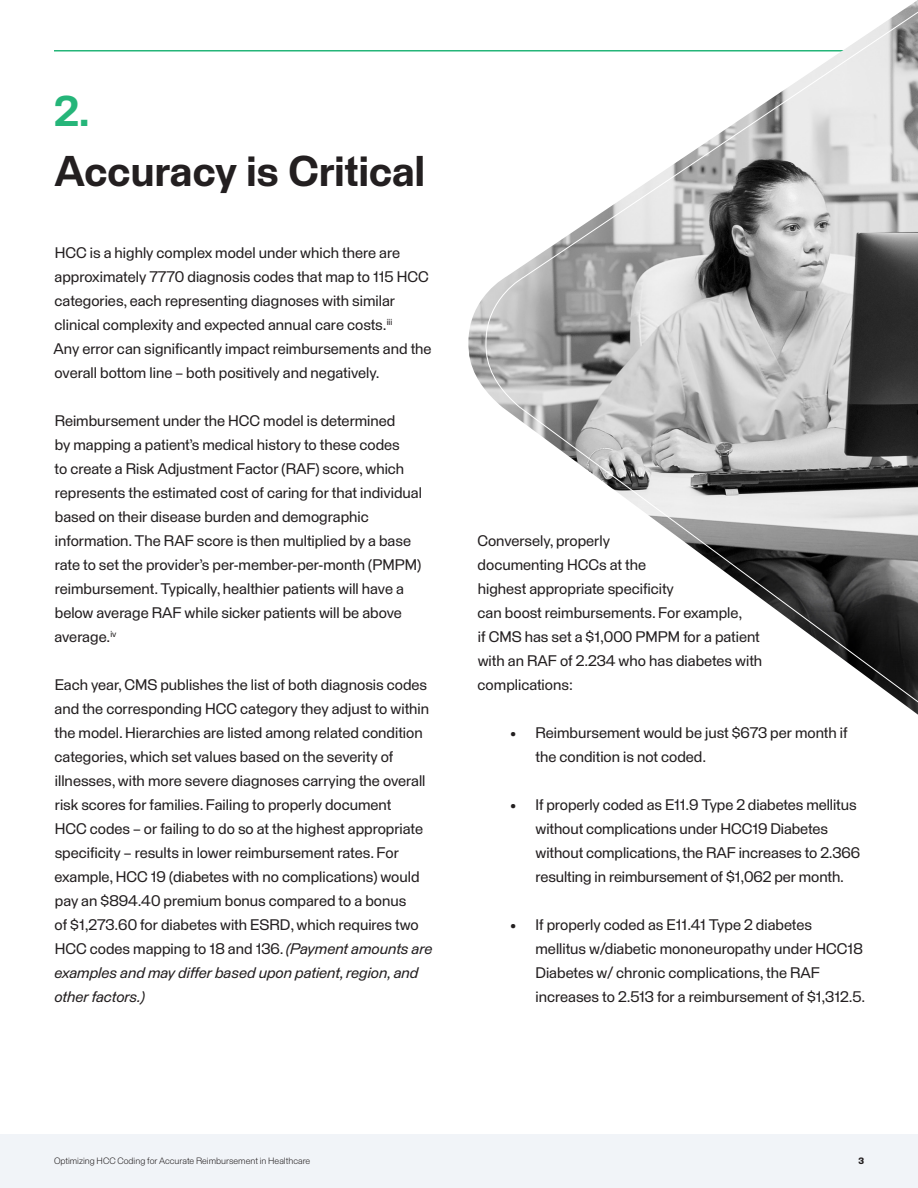
<style>
.page{position:relative;width:918px;height:1188px;background:#fff}
.page>*{position:absolute;margin:0;border:0;box-sizing:border-box;transform-origin:0 0}
.t1{font:600 42px "Staff";letter-spacing:.005em;color:#231f20}
.t2{font:600 42px "Staff";color:#25b579}
.Body_Copy{font:15px/24px "Staff";color:#231f20}
.t3{font:300 9px "Staff";color:#231f20}
.t4{font:700 9px "Staff";color:#231f20}
.s1{font-style:italic}
</style>
<div class="page">
<div style="left:0;top:1134px;width:918px;height:54px;background:#f1f4f8"></div>
<hr style="left:54px;top:50px;width:810px;height:2px;background:#25b579">
<svg style="left:485px;top:0;width:433px;height:715px"></svg>
<h2 class="t2" style="left:54px;top:86px;width:37px">2.</h2>
<h2 class="t1" style="left:54px;top:146px;width:372px">Accuracy is Critical</h2>
<p class="Body_Copy" style="left:54px;top:241px;width:380px">HCC is a highly complex model under which there are approximately 7770 diagnosis codes that map to 115 HCC categories, each representing diagnoses with similar clinical complexity and expected annual care costs.<sup>iii<br></sup>Any error can significantly impact reimbursements and the overall bottom line – both positively and negatively.</p>
<p class="Body_Copy" style="left:55px;top:409px;width:369px">Reimbursement under the HCC model is determined<br>by mapping a patient’s medical history to these codes<br>to create a Risk Adjustment Factor (RAF) score, which represents the estimated cost of caring for that individual based on their disease burden and demographic information. The RAF score is then multiplied by a base rate to set the provider’s per-member-per-month (PMPM) reimbursement. Typically, healthier patients will have a below average RAF while sicker patients will be above average.<sup>iv</sup></p>
<p class="Body_Copy" style="left:55px;top:673px;width:379px">Each year, CMS publishes the list of both diagnosis codes and the corresponding HCC category they adjust to within the model. Hierarchies are listed among related condition categories, which set values based on the severity of illnesses, with more severe diagnoses carrying the overall risk scores for families. Failing to properly document<br>HCC codes – or failing to do so at the highest appropriate specificity – results in lower reimbursement rates. For example, HCC 19 (diabetes with no complications) would pay an $894.40 premium bonus compared to a bonus<br>of $1,273.60 for diabetes with ESRD, which requires two HCC codes mapping to 18 and 136. <span class="s1">(Payment amounts are examples and may differ based upon patient, region, and other factors.)</span></p>
<p class="Body_Copy" style="left:477px;top:529px;width:286px">Conversely, properly<br>documenting HCCs at the<br>highest appropriate specificity<br>can boost reimbursements. For example,<br>if CMS has set a $1,000 PMPM for a patient with an RAF of 2.234 who has diabetes with complications:</p>
<p class="Body_Copy" style="left:536px;top:721px;width:314px;text-indent:-26px">• Reimbursement would be just $673 per month if the condition is not coded.</p>
<p class="Body_Copy" style="left:536px;top:793px;width:326px;text-indent:-26px">• If properly coded as E11.9 Type 2 diabetes mellitus without complications under HCC19 Diabetes without complications, the RAF increases to 2.366 resulting in reimbursement of $1,062 per month.</p>
<p class="Body_Copy" style="left:536px;top:913px;width:331px;text-indent:-26px">• If properly coded as E11.41 Type 2 diabetes mellitus w/diabetic mononeuropathy under HCC18<br>Diabetes w/ chronic complications, the RAF increases to 2.513 for a reimbursement of $1,312.5.</p>
<p class="t3" style="left:54px;top:1155px;width:258px">Optimizing HCC Coding for Accurate Reimbursement in Healthcare</p>
<p class="t4" style="left:858px;top:1156px;width:7px">3</p>
</div>
